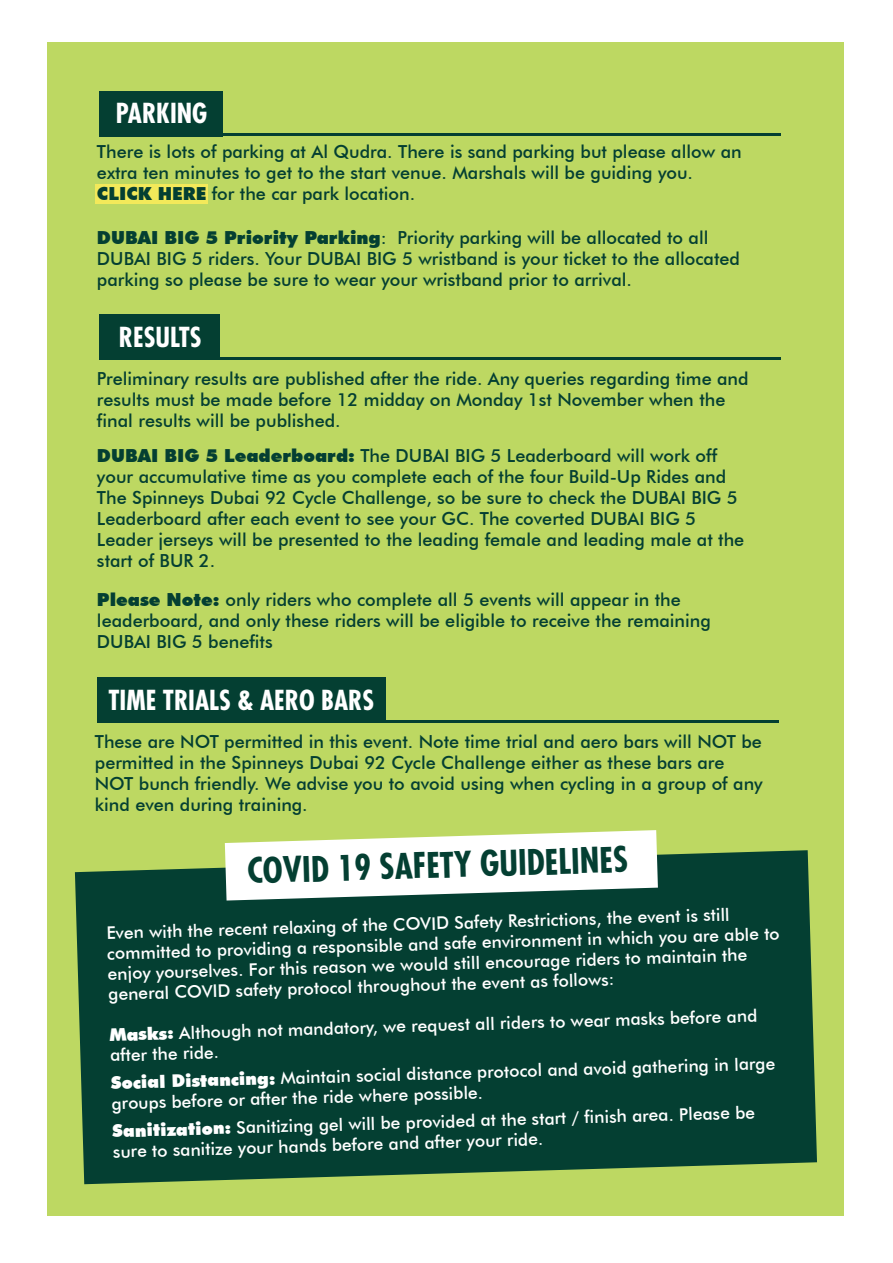
<style>
.page{position:relative;width:893px;height:1263px;background:#fff}
.page>*{position:absolute;margin:0;border:0;box-sizing:border-box;transform-origin:0 0}
.t1{font:700 condensed 34.35px "Futura Std";color:#043f32}
.t2{font:700 condensed 26.85px "Futura Std";color:#fff}
.t3{font:500 18px/21px "Futura BT";color:#043f32}
.t4{font:500 17.4px/20.2px "Futura BT";color:#fff}
.s1{font-weight:900}
</style>
<div class="page">
<div style="left:48px;top:42px;width:796px;height:1173px;background:#bdd862"></div>
<div style="left:75px;top:850px;width:742px;height:334px;background:#043f32"></div>
<svg style="left:225px;top:830px;width:433px;height:70px;background:#e3eade"></svg>
<div style="left:97px;top:677px;width:289px;height:45px;background:#043f32"></div>
<hr style="left:200px;top:720px;width:579px;height:2px;background:#043f32">
<div style="left:99px;top:315px;width:121px;height:45px;background:#043f32"></div>
<hr style="left:202px;top:357px;width:579px;height:3px;background:#043f32">
<div style="left:99px;top:91px;width:123px;height:45px;background:#043f32"></div>
<hr style="left:202px;top:134px;width:579px;height:2px;background:#043f32">
<div style="left:95px;top:184px;width:113px;height:20px;background:#f3e95a"></div>
<h2 class="t2" style="left:116px;top:97px;width:93px">PARKING</h2>
<p class="t3" style="left:97px;top:141px;width:646px">There is lots of parking at Al Qudra. There is sand parking but please allow an extra ten minutes to get to the start venue. Marshals will be guiding you.<br><span class="s1">CLICK HERE</span> for the car park location.</p>
<p class="t3" style="left:97px;top:227px;width:644px"><span class="s1">DUBAI BIG 5 Priority Parking</span>: Priority parking will be allocated to all<br>DUBAI BIG 5 riders. Your DUBAI BIG 5 wristband is your ticket to the allocated parking so please be sure to wear your wristband prior to arrival.</p>
<h2 class="t2" style="left:119px;top:320px;width:84px">RESULTS</h2>
<p class="t3" style="left:97px;top:368px;width:653px">Preliminary results are published after the ride. Any queries regarding time and results must be made before 12 midday on Monday 1st November when the final results will be published.</p>
<p class="t3" style="left:97px;top:445px;width:649px"><span class="s1">DUBAI BIG 5 Leaderboard:</span> The DUBAI BIG 5 Leaderboard will work off your accumulative time as you complete each of the four Build-Up Rides and The Spinneys Dubai 92 Cycle Challenge, so be sure to check the DUBAI BIG 5<br>Leaderboard after each event to see your GC. The coverted DUBAI BIG 5<br>Leader jerseys will be presented to the leading female and leading male at the start of BUR 2.</p>
<p class="t3" style="left:97px;top:588px;width:615px"><span class="s1">Please Note:</span> only riders who complete all 5 events will appear in the leaderboard, and only these riders will be eligible to receive the remaining<br>DUBAI BIG 5 benefits</p>
<h2 class="t2" style="left:108px;top:683px;width:267px">TIME TRIALS &amp; AERO BARS</h2>
<p class="t3" style="left:95px;top:731px;width:669px">These are NOT permitted in this event. Note time trial and aero bars will NOT be permitted in the Spinneys Dubai 92 Cycle Challenge either as these bars are NOT bunch friendly. We advise you to avoid using when cycling in a group of any kind even during training.</p>
<h1 class="t1" style="left:247px;top:850px;width:382px;rotate:-2deg">COVID 19 SAFETY GUIDELINES</h1>
<p class="t4" style="left:106px;top:924px;width:675px;rotate:-2deg">Even with the recent relaxing of the COVID Safety Restrictions, the event is still committed to providing a responsible and safe environment in which you are able to enjoy yourselves. For this reason we would still encourage riders to maintain the general COVID safety protocol throughout the event as follows:</p>
<p class="t4" style="left:109px;top:1027px;width:650px;line-height:18.9px;rotate:-2deg"><span class="s1">Masks:</span> Although not mandatory, we request all riders to wear masks before and after the ride.</p>
<p class="t4" style="left:111px;top:1075px;width:666px;line-height:19.2px;rotate:-2deg"><span class="s1">Social Distancing:</span> Maintain social distance protocol and avoid gathering in large groups before or after the ride where possible.</p>
<p class="t4" style="left:112px;top:1123px;width:644px;line-height:19.5px;rotate:-2deg"><span class="s1">Sanitization:</span> Sanitizing gel will be provided at the start / finish area. Please be sure to sanitize your hands before and after your ride.</p>
</div>
